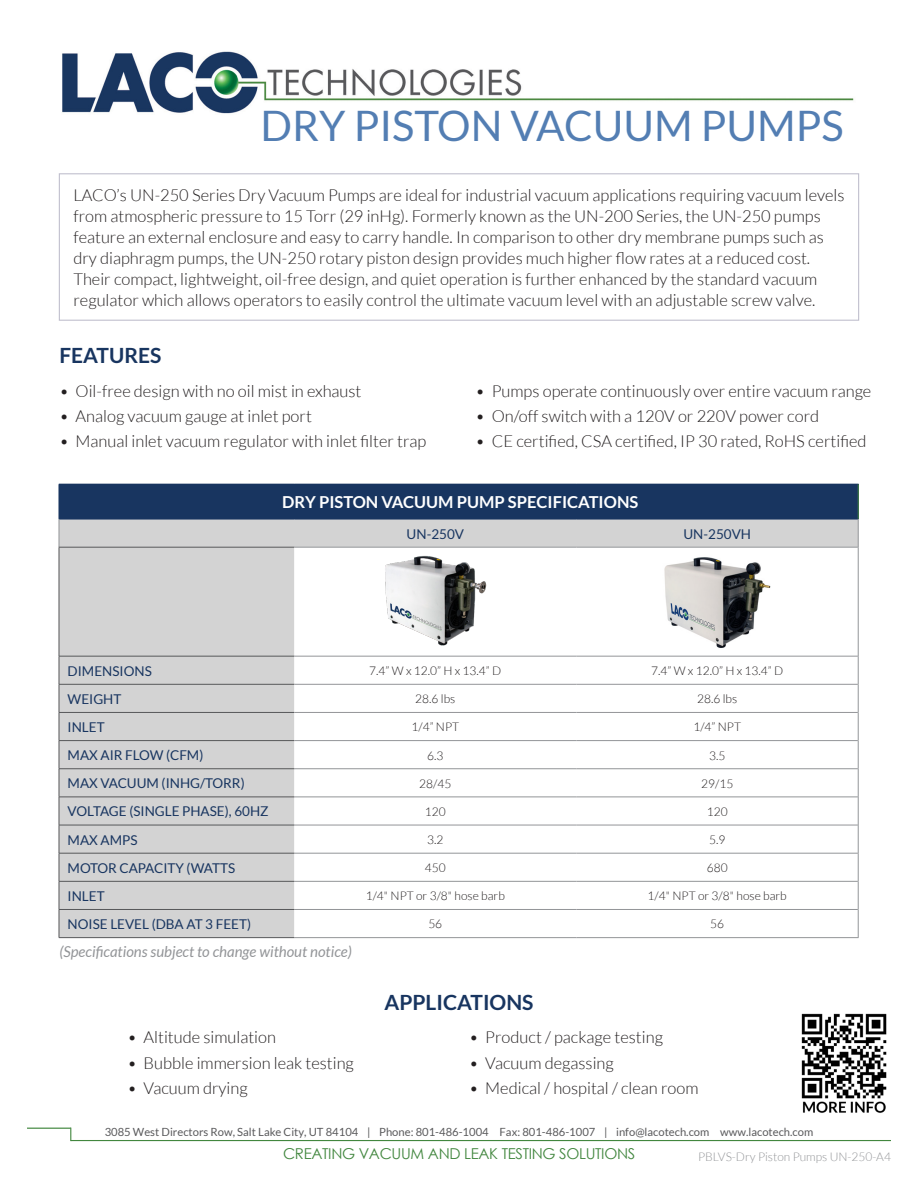
<style>
.page{position:relative;width:918px;height:1188px;background:#fff}
.page>*{position:absolute;margin:0;border:0;box-sizing:border-box;transform-origin:0 0}
.t1{font:42px "Lato";color:#537eb3}
.Heading_1{font:700 21px "Lato";color:#183560}
.Body{font:300 16.5px/21px "Lato";color:#231f20}
.Table_Header{font:700 16.5px "Lato";color:#fff}
.t2{font:italic 15px "Lato";color:#939598}
.t3{font:15px "Century Gothic";letter-spacing:-.02em;color:#42873f}
.Table_Sub-Header_Left{font:13.5px "Lato";color:#183560}
.Table_Sub-Header_Centered{font:13.5px "Lato";color:#183560}
.Table_Body{font:300 12px "Lato";color:#231f20}
.doc_control{font:300 12px "Lato";color:#939598}
.t4{font:11.25px "Lato";color:#59595b}
</style>
<div class="page">
<hr style="left:27px;top:1128px;width:44px;height:1px;background:#42873f">
<svg style="left:70px;top:1128px;width:1px;height:13px"></svg>
<hr style="left:71px;top:1140px;width:820px;height:1px;background:#42873f">
<div style="left:59px;top:173px;width:800px;height:148px;border:1px solid #c1c0ce"></div>
<div style="left:59px;top:484px;width:799px;height:35px;background:#183560"></div>
<div style="left:60px;top:520px;width:798px;height:417px;background:#d3d3d3"></div>
<svg style="left:294px;top:548px;width:564px;height:389px"></svg>
<hr style="left:59px;top:519px;width:235px;height:1px;background:#183560">
<hr style="left:294px;top:519px;width:282px;height:1px;background:#183560">
<hr style="left:576px;top:519px;width:283px;height:1px;background:#183560">
<hr style="left:858px;top:484px;width:1px;height:35px;background:#488841">
<hr style="left:59px;top:547px;width:1px;height:109px;background:#57585a">
<svg style="left:59px;top:657px;width:1px;height:280px"></svg>
<svg style="left:59px;top:519px;width:1px;height:28px"></svg>
<hr style="left:294px;top:768px;width:282px;height:1px;background:#939598">
<hr style="left:576px;top:768px;width:282px;height:1px;background:#939598">
<hr style="left:294px;top:797px;width:282px;height:1px;background:#939598">
<hr style="left:576px;top:797px;width:282px;height:1px;background:#939598">
<hr style="left:294px;top:825px;width:282px;height:1px;background:#939598">
<hr style="left:576px;top:825px;width:282px;height:1px;background:#939598">
<hr style="left:294px;top:853px;width:282px;height:1px;background:#939598">
<hr style="left:576px;top:853px;width:282px;height:1px;background:#939598">
<hr style="left:294px;top:881px;width:282px;height:1px;background:#939598">
<hr style="left:576px;top:881px;width:282px;height:1px;background:#939598">
<hr style="left:294px;top:909px;width:282px;height:1px;background:#939598">
<hr style="left:576px;top:909px;width:282px;height:1px;background:#939598">
<hr style="left:294px;top:937px;width:282px;height:1px;background:#939598">
<hr style="left:576px;top:937px;width:283px;height:1px;background:#939598">
<svg style="left:858px;top:519px;width:1px;height:28px"></svg>
<hr style="left:59px;top:768px;width:235px;height:1px;background:#57585a">
<hr style="left:59px;top:797px;width:235px;height:1px;background:#57585a">
<hr style="left:59px;top:825px;width:235px;height:1px;background:#57585a">
<hr style="left:59px;top:853px;width:235px;height:1px;background:#57585a">
<hr style="left:59px;top:881px;width:235px;height:1px;background:#57585a">
<hr style="left:59px;top:909px;width:235px;height:1px;background:#57585a">
<hr style="left:59px;top:547px;width:235px;height:1px;background:#57585a">
<hr style="left:59px;top:656px;width:235px;height:1px;background:#57585a">
<hr style="left:59px;top:684px;width:235px;height:1px;background:#57585a">
<hr style="left:59px;top:712px;width:235px;height:1px;background:#57585a">
<hr style="left:59px;top:740px;width:235px;height:1px;background:#57585a">
<hr style="left:59px;top:937px;width:235px;height:1px;background:#57585a">
<hr style="left:294px;top:547px;width:282px;height:1px;background:#939598">
<hr style="left:576px;top:547px;width:282px;height:1px;background:#939598">
<hr style="left:294px;top:656px;width:282px;height:1px;background:#939598">
<hr style="left:576px;top:656px;width:282px;height:1px;background:#939598">
<hr style="left:858px;top:547px;width:1px;height:109px;background:#939598">
<hr style="left:294px;top:684px;width:282px;height:1px;background:#939598">
<hr style="left:576px;top:684px;width:282px;height:1px;background:#939598">
<hr style="left:294px;top:712px;width:282px;height:1px;background:#939598">
<hr style="left:576px;top:712px;width:282px;height:1px;background:#939598">
<hr style="left:294px;top:740px;width:282px;height:1px;background:#939598">
<hr style="left:576px;top:740px;width:282px;height:1px;background:#939598">
<svg style="left:858px;top:656px;width:1px;height:281px"></svg>
<img style="left:382px;top:555px;width:106px;height:93px">
<img style="left:662px;top:554px;width:110px;height:96px">
<img style="left:62px;top:51px;width:792px;height:63px">
<img style="left:801px;top:1013px;width:86px;height:100px">
<p class="t1" style="left:261px;top:103px;width:585px">DRY PISTON VACUUM PUMPS</p>
<p class="Body" style="left:73px;top:185px;width:773px">LACO’s UN-250 Series Dry Vacuum Pumps are ideal for industrial vacuum applications requiring vacuum levels from atmospheric pressure to 15 Torr (29 inHg). Formerly known as the UN-200 Series, the UN-250 pumps feature an external enclosure and easy to carry handle. In comparison to other dry membrane pumps such as dry diaphragm pumps, the UN-250 rotary piston design provides much higher flow rates at a reduced cost.<br>Their compact, lightweight, oil-free design, and quiet operation is further enhanced by the standard vacuum regulator which allows operators to easily control the ultimate vacuum level with an adjustable screw valve.</p>
<p class="Heading_1" style="left:59px;top:344px;width:103px">FEATURES</p>
<p class="Body" style="left:59px;top:380px;width:304px">• Oil-free design with no oil mist in exhaust</p>
<p class="Body" style="left:59px;top:406px;width:254px">• Analog vacuum gauge at inlet port</p>
<p class="Body" style="left:59px;top:431px;width:368px">• Manual inlet vacuum regulator with inlet filter trap</p>
<p class="Body" style="left:476px;top:380px;width:397px">• Pumps operate continuously over entire vacuum range</p>
<p class="Body" style="left:476px;top:406px;width:345px">• On/off switch with a 120V or 220V power cord</p>
<p class="Body" style="left:476px;top:431px;width:392px">• CE certified, CSA certified, IP 30 rated, RoHS certified</p>
<p class="Table_Header" style="left:282px;top:493px;width:358px">DRY PISTON VACUUM PUMP SPECIFICATIONS</p>
<p class="Table_Sub-Header_Centered" style="left:407px;top:526px;width:59px">UN-250V</p>
<p class="Table_Sub-Header_Centered" style="left:683px;top:526px;width:69px">UN-250VH</p>
<p class="Table_Sub-Header_Left" style="left:68px;top:663px;width:86px">DIMENSIONS</p>
<p class="Table_Body" style="left:369px;top:664px;width:134px">7.4” W x 12.0” H x 13.4” D</p>
<p class="Table_Body" style="left:651px;top:664px;width:134px">7.4” W x 12.0” H x 13.4” D</p>
<p class="Table_Sub-Header_Left" style="left:68px;top:691px;width:55px">WEIGHT</p>
<p class="Table_Body" style="left:415px;top:692px;width:42px">28.6 lbs</p>
<p class="Table_Body" style="left:697px;top:692px;width:42px">28.6 lbs</p>
<p class="Table_Sub-Header_Left" style="left:68px;top:720px;width:39px">INLET</p>
<p class="Table_Body" style="left:411px;top:721px;width:49px">1/4” NPT</p>
<p class="Table_Body" style="left:693px;top:721px;width:49px">1/4” NPT</p>
<p class="Table_Sub-Header_Left" style="left:68px;top:748px;width:137px">MAX AIR FLOW (CFM)</p>
<p class="Table_Body" style="left:427px;top:749px;width:18px">6.3</p>
<p class="Table_Body" style="left:709px;top:749px;width:18px">3.5</p>
<p class="Table_Sub-Header_Left" style="left:68px;top:776px;width:179px">MAX VACUUM (INHG/TORR)</p>
<p class="Table_Body" style="left:419px;top:777px;width:34px">28/45</p>
<p class="Table_Body" style="left:701px;top:777px;width:34px">29/15</p>
<p class="Table_Sub-Header_Left" style="left:68px;top:804px;width:203px">VOLTAGE (SINGLE PHASE), 60HZ</p>
<p class="Table_Body" style="left:425px;top:805px;width:22px">120</p>
<p class="Table_Body" style="left:707px;top:805px;width:22px">120</p>
<p class="Table_Sub-Header_Left" style="left:68px;top:832px;width:71px">MAX AMPS</p>
<p class="Table_Body" style="left:427px;top:833px;width:18px">3.2</p>
<p class="Table_Body" style="left:709px;top:833px;width:18px">5.9</p>
<p class="Table_Sub-Header_Left" style="left:68px;top:860px;width:169px">MOTOR CAPACITY (WATTS</p>
<p class="Table_Body" style="left:425px;top:861px;width:22px">450</p>
<p class="Table_Body" style="left:707px;top:861px;width:22px">680</p>
<p class="Table_Sub-Header_Left" style="left:68px;top:888px;width:39px">INLET</p>
<p class="Table_Body" style="left:366px;top:889px;width:141px">1/4" NPT or 3/8" hose barb</p>
<p class="Table_Body" style="left:648px;top:889px;width:141px">1/4" NPT or 3/8" hose barb</p>
<p class="Table_Sub-Header_Left" style="left:68px;top:917px;width:185px">NOISE LEVEL (DBA AT 3 FEET)</p>
<p class="Table_Body" style="left:428px;top:918px;width:15px">56</p>
<p class="Table_Body" style="left:710px;top:918px;width:15px">56</p>
<p class="t2" style="left:59px;top:944px;width:294px">(Specifications subject to change without notice)</p>
<p class="Body" style="left:127px;top:1027px;width:150px">• Altitude simulation</p>
<p class="Body" style="left:127px;top:1052px;width:228px">• Bubble immersion leak testing</p>
<p class="Body" style="left:127px;top:1078px;width:122px">• Vacuum drying</p>
<p class="Heading_1" style="left:384px;top:990px;width:151px">APPLICATIONS</p>
<p class="Body" style="left:469px;top:1027px;width:195px">• Product / package testing</p>
<p class="Body" style="left:469px;top:1052px;width:146px">• Vacuum degassing</p>
<p class="Body" style="left:469px;top:1078px;width:231px">• Medical / hospital / clean room</p>
<p class="t4" style="left:105px;top:1126px;width:710px">3085 West Directors Row, Salt Lake City, UT 84104 | Phone: 801-486-1004 Fax: 801-486-1007 | info@lacotech.com www.lacotech.com</p>
<p class="t3" style="left:283px;top:1143px;width:354px">CREATING VACUUM AND LEAK TESTING SOLUTIONS</p>
<p class="doc_control" style="left:698px;top:1150px;width:194px">PBLVS-Dry Piston Pumps UN-250-A4</p>
</div>
